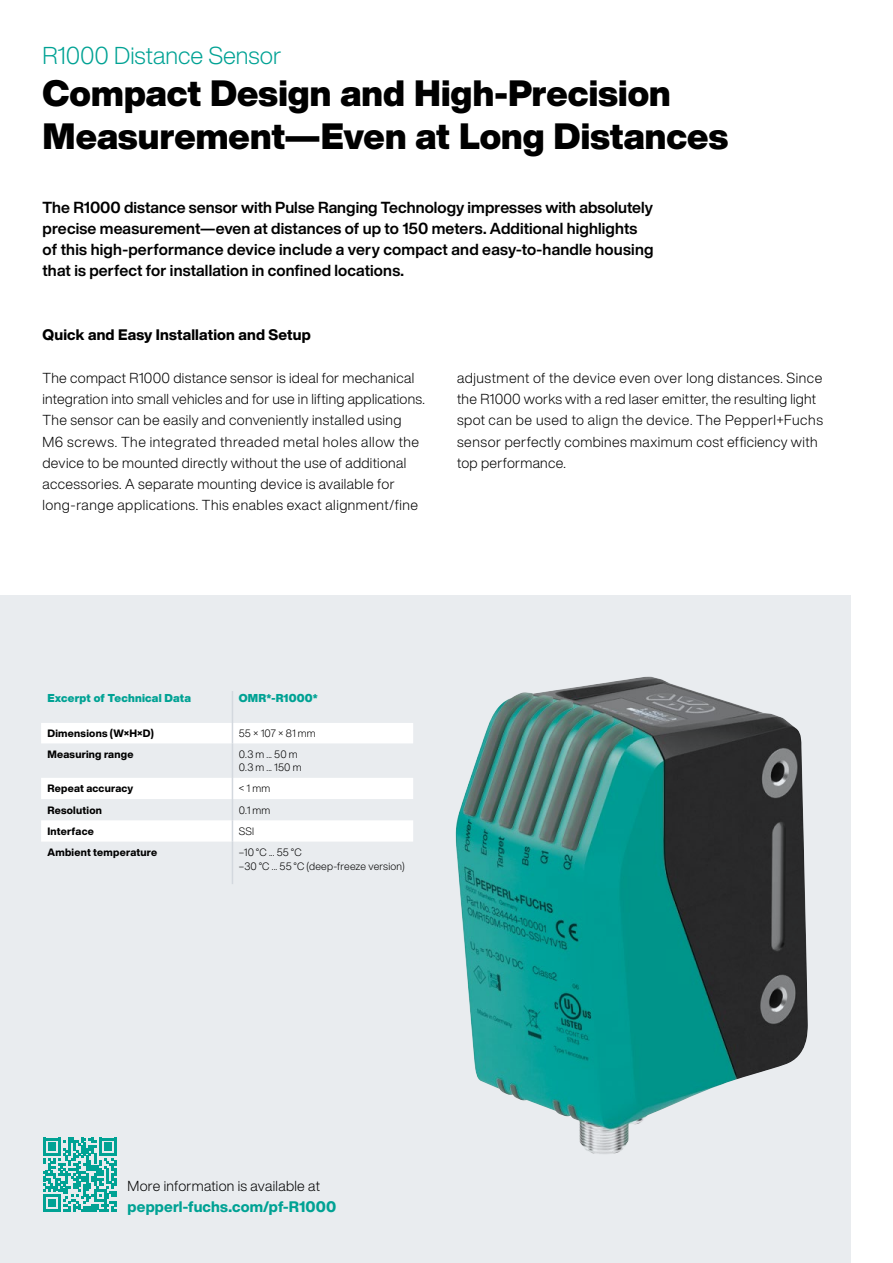
<style>
.page{position:relative;width:893px;height:1263px;background:#fff}
.page>*{position:absolute;margin:0;border:0;box-sizing:border-box;transform-origin:0 0}
.t1{font:900 36px/42.5px "Helvetica Now Display";color:#000}
.t2{font:300 24px "Helvetica Now Display";color:#00a294}
.t3{font:700 15.75px/21.3px "Helvetica Now Display";letter-spacing:.005em;color:#000}
.t4{font:800 15px "Helvetica Now Display";letter-spacing:.015em;color:#000}
.t5{font:800 15px "Helvetica Now Display";letter-spacing:.01em;color:#00a294}
.t6{font:300 14.25px/21.3px "Helvetica Now Display";letter-spacing:.025em;color:#000}
.t7{font:900 11.25px "Helvetica Now Display";letter-spacing:.02em;color:#00a294}
.t8{font:300 10.5px/13.5px "Helvetica Now Display";letter-spacing:.02em;color:#000}
.t9{font:800 10.5px "Helvetica Now Display";letter-spacing:.02em;color:#000}
</style>
<div class="page">
<div style="left:0;top:595px;width:850px;height:668px;background:#e9ecef"></div>
<img style="left:455px;top:677px;width:353px;height:477px">
<svg style="left:43px;top:1138px;width:74px;height:74px"></svg>
<hr style="left:232px;top:691px;width:1px;height:32px;background:#d3d8de">
<svg style="left:41px;top:723px;width:372px;height:119px"></svg>
<hr style="left:232px;top:842px;width:1px;height:42px;background:#d3d8de">
<h2 class="t2" style="left:43px;top:39px;width:240px">R1000 Distance Sensor</h2>
<h1 class="t1" style="left:43px;top:72px;width:687px">Compact Design and High-Precision<br>Measurement—Even at Long Distances</h1>
<p class="t3" style="left:43px;top:196px;width:612px">The R1000 distance sensor with Pulse Ranging Technology impresses with absolutely precise measurement—even at distances of up to 150 meters. Additional highlights of this high-performance device include a very compact and easy-to-handle housing that is perfect for installation in confined locations.</p>
<p class="t4" style="left:43px;top:324px;width:270px">Quick and Easy Installation and Setup</p>
<p class="t6" style="left:43px;top:367px;width:384px">The compact R1000 distance sensor is ideal for mechanical integration into small vehicles and for use in lifting applications.<br>The sensor can be easily and conveniently installed using M6 screws. The integrated threaded metal holes allow the device to be mounted directly without the use of additional accessories. A separate mounting device is available for long-range applications. This enables exact alignment/fine</p>
<p class="t6" style="left:457px;top:367px;width:367px">adjustment of the device even over long distances. Since the R1000 works with a red laser emitter, the resulting light spot can be used to align the device. The Pepperl+Fuchs sensor perfectly combines maximum cost efficiency with top performance.</p>
<p class="t7" style="left:47px;top:690px;width:145px">Excerpt of Technical Data</p>
<p class="t7" style="left:239px;top:690px;width:80px">OMR*-R1000*</p>
<p class="t9" style="left:47px;top:726px;width:108px">Dimensions (W×H×D)</p>
<p class="t8" style="left:239px;top:726px;width:78px">55 × 107 × 81 mm</p>
<p class="t9" style="left:47px;top:747px;width:88px">Measuring range</p>
<p class="t8" style="left:239px;top:747px;width:64px">0.3 m ... 50 m<br>0.3 m ... 150 m</p>
<p class="t9" style="left:47px;top:781px;width:87px">Repeat accuracy</p>
<p class="t8" style="left:239px;top:782px;width:33px">&lt; 1 mm</p>
<p class="t9" style="left:47px;top:802px;width:56px">Resolution</p>
<p class="t8" style="left:239px;top:803px;width:33px">0.1 mm</p>
<p class="t9" style="left:47px;top:824px;width:48px">Interface</p>
<p class="t8" style="left:239px;top:824px;width:17px">SSI</p>
<p class="t9" style="left:47px;top:845px;width:111px">Ambient temperature</p>
<p class="t8" style="left:239px;top:845px;width:167px">–10 °C ... 55 °C<br>–30 °C ... 55 °C (deep-freeze version)</p>
<p class="t6" style="left:128px;top:1175px;width:194px">More information is available at</p>
<p class="t5" style="left:128px;top:1196px;width:210px">pepperl-fuchs.com/pf-R1000</p>
</div>
